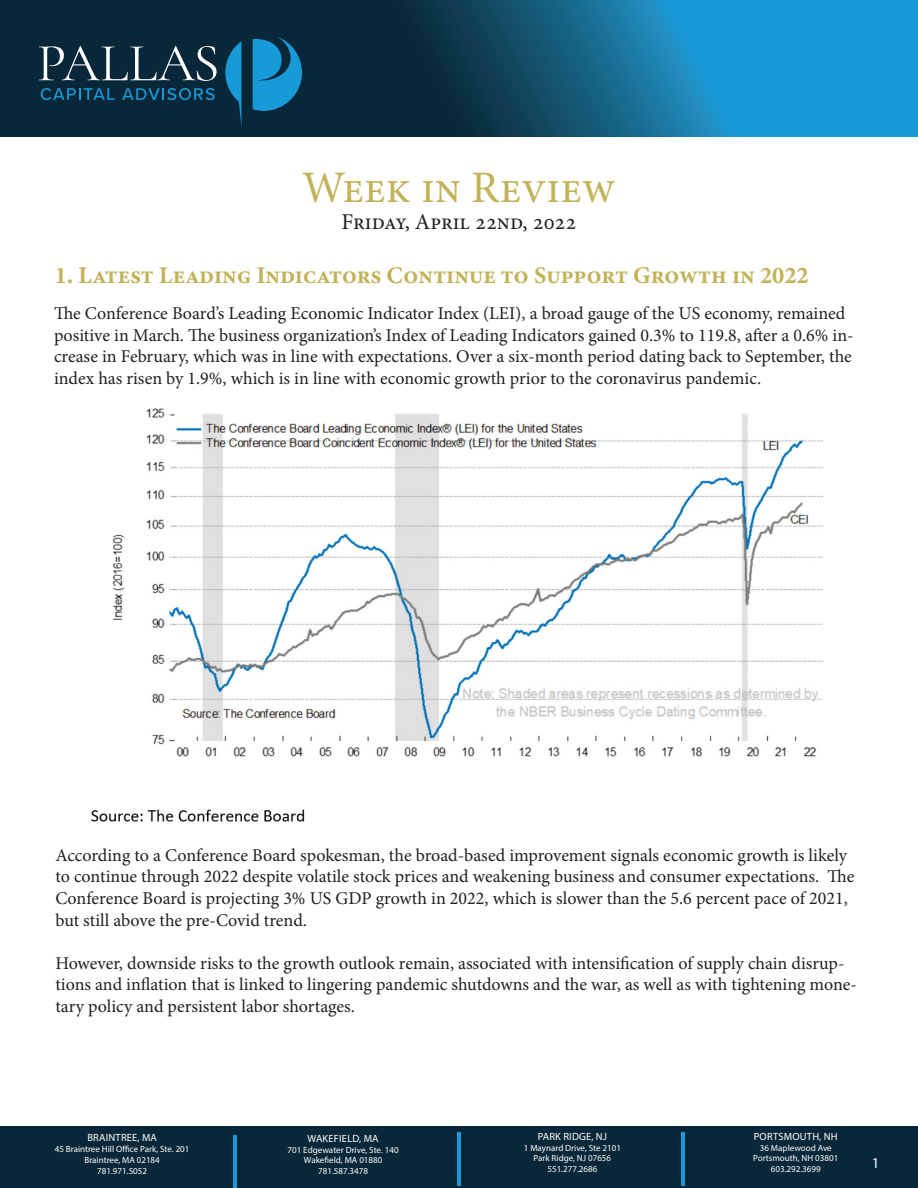
<style>
.page{position:relative;width:918px;height:1188px;background:#fff}
.page>*{position:absolute;margin:0;border:0;box-sizing:border-box;transform-origin:0 0}
.t1{font:54px "Myriad Pro";color:#179ad7}
.t2{font:45px "Minion Pro";color:#c2b359}
.t3{font:24px "Minion Variable Concept";color:#c2b359}
.t4{font:22.5px "Minion Pro";color:#231f20}
.t5{font:18px/21.6px "Minion Pro";color:#231f20}
.t6{font:15px "Myriad Pro";color:#fff}
.t7{font:10.5px "Myriad Pro";letter-spacing:.02em;color:#fff}
.t8{font:9px "Myriad Pro";color:#fff}
</style>
<div class="page">
<svg style="left:0;top:0;width:918px;height:137px;background:#105779"></svg>
<svg style="left:225px;top:41px;width:16px;height:86px"></svg>
<svg style="left:253px;top:36px;width:49px;height:75px;background:#1279a9"></svg>
<svg style="left:39px;top:46px;width:178px;height:35px;background:#354f5d"></svg>
<svg style="left:41px;top:88px;width:74px;height:12px"></svg>
<svg style="left:122px;top:88px;width:93px;height:12px"></svg>
<div style="left:0;top:1126px;width:918px;height:62px;background:#082839"></div>
<img style="left:91px;top:408px;width:733px;height:414px">
<p class="t2" style="left:302px;top:157px;width:315px">Week in Review</p>
<p class="t4" style="left:342px;top:207px;width:236px">Friday, April 22nd, 2022</p>
<p class="t3" style="left:55px;top:259px;width:755px">1. Latest Leading Indicators Continue to Support Growth in 2022</p>
<p class="t5" style="left:54px;top:303px;width:801px">The Conference Board’s Leading Economic Indicator Index (LEI), a broad gauge of the US economy, remained positive in March. The business organization’s Index of Leading Indicators gained 0.3% to 119.8, after a 0.6% in&shy;crease in February, which was in line with expectations. Over a six-month period dating back to September, the index has risen by 1.9%, which is in line with economic growth prior to the coronavirus pandemic.</p>
<p class="t5" style="left:55px;top:844px;width:800px">According to a Conference Board spokesman, the broad-based improvement signals economic growth is likely to continue through 2022 despite volatile stock prices and weakening business and consumer expectations. The Conference Board is projecting 3% US GDP growth in 2022, which is slower than the 5.6 percent pace of 2021, but still above the pre-Covid trend.</p>
<p class="t5" style="left:55px;top:952px;width:803px">However, downside risks to the growth outlook remain, associated with intensification of supply chain disrup&shy;tions and inflation that is linked to lingering pandemic shutdowns and the war, as well as with tightening mone&shy;tary policy and persistent labor shortages.</p>
<p class="t7" style="left:87px;top:1131px;width:71px">BRAINTREE, MA</p>
<p class="t8" style="left:55px;top:1144px;width:136px">45 Braintree Hill Office Park, Ste. 201</p>
<p class="t8" style="left:85px;top:1154px;width:77px">Braintree, MA 02184</p>
<p class="t8" style="left:97px;top:1165px;width:51px">781.971.5052</p>
<p class="t1" style="left:228px;top:1124px;width:14px">|</p>
<p class="t1" style="left:453px;top:1121px;width:14px">|</p>
<p class="t7" style="left:754px;top:1130px;width:85px">PORTSMOUTH, NH</p>
<p class="t1" style="left:677px;top:1121px;width:14px">|</p>
<p class="t7" style="left:538px;top:1130px;width:71px">PARK RIDGE, NJ</p>
<p class="t8" style="left:524px;top:1142px;width:99px">1 Maynard Drive, Ste 2101</p>
<p class="t8" style="left:534px;top:1153px;width:79px">Park Ridge, NJ 07656</p>
<p class="t8" style="left:547px;top:1164px;width:51px">551.277.2686</p>
<p class="t7" style="left:308px;top:1132px;width:73px">WAKEFIELD, MA</p>
<p class="t8" style="left:288px;top:1144px;width:113px">701 Edgewater Drive, Ste. 140</p>
<p class="t8" style="left:304px;top:1155px;width:80px">Wakefield, MA 01880</p>
<p class="t8" style="left:318px;top:1166px;width:51px">781.587.3478</p>
<p class="t8" style="left:760px;top:1142px;width:73px">36 Maplewood Ave</p>
<p class="t8" style="left:753px;top:1153px;width:87px">Portsmouth, NH 03801</p>
<p class="t8" style="left:771px;top:1164px;width:51px">603.292.3699</p>
<p class="t6" style="left:872px;top:1154px;width:9px">1</p>
</div>
